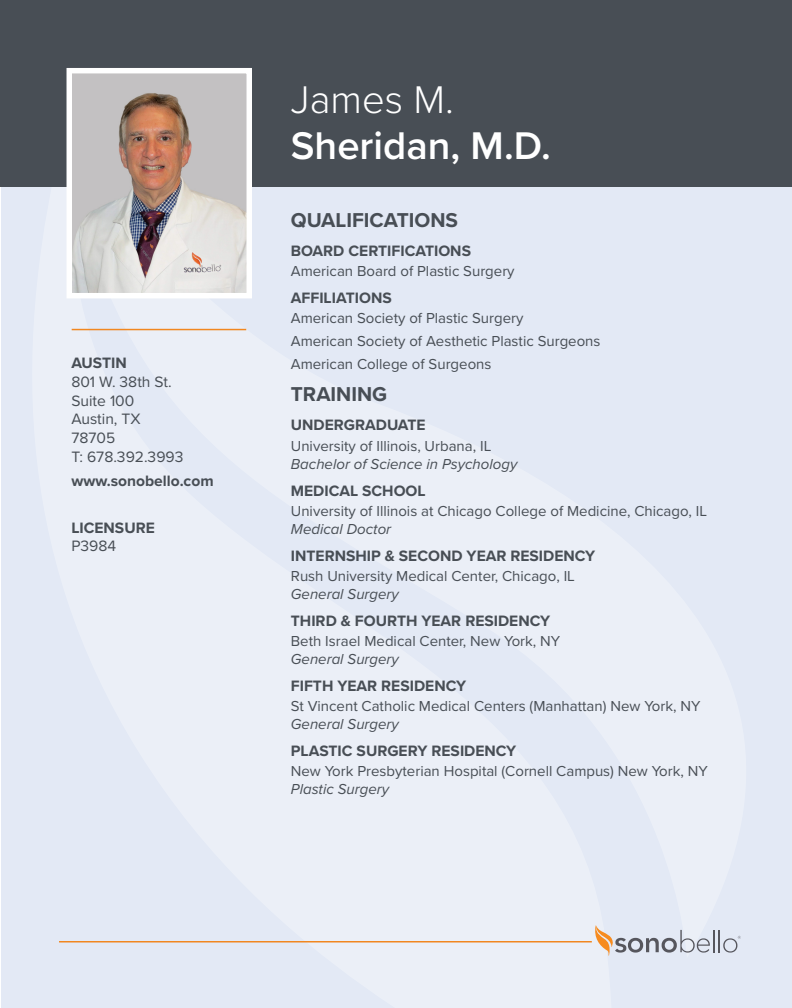
<style>
.page{position:relative;width:792px;height:1008px;background:#fff}
.page>*{position:absolute;margin:0;border:0;box-sizing:border-box;transform-origin:0 0}
.PDF_Surgeon_Name{font:600 40px/46px "Proxima Nova";color:#fff}
.PDF_BODY_SECTION_Hea{font:700 20.8px "Proxima Nova";color:#484e55}
.PDF_Body_HEADER{font:700 15.6px "Proxima Nova";color:#484e55}
.SIDE_BAR_Body{font:15.6px "Proxima Nova";color:#484e55}
.SIDE_BAR_Body_Bold{font:700 15.6px "Proxima Nova";color:#484e55}
.SIDE_BAR_Header{font:700 15.6px "Proxima Nova";color:#484e55}
.PDF_Body_Text{font:15px/18px "Proxima Nova";color:#484e55}
.s1{font-weight:300}
.s2{font-style:italic}
</style>
<div class="page">
<div style="left:2px;top:0;width:790px;height:1008px;background:#e3e9f5"></div>
<div style="left:0;top:0;width:792px;height:187px;background:#484e55"></div>
<svg style="left:595px;top:925px;width:146px;height:31px"></svg>
<hr style="left:59px;top:941px;width:533px;height:1px;background:#f18720">
<hr style="left:72px;top:329px;width:174px;height:1px;background:#f18720">
<svg style="left:66px;top:68px;width:186px;height:231px"></svg>
<p class="SIDE_BAR_Header" style="left:71px;top:351px;width:57px">AUSTIN</p>
<p class="SIDE_BAR_Body" style="left:71px;top:370px;width:102px">801 W. 38th St.</p>
<p class="SIDE_BAR_Body" style="left:71px;top:389px;width:65px">Suite 100</p>
<p class="SIDE_BAR_Body" style="left:71px;top:408px;width:71px">Austin, TX</p>
<p class="SIDE_BAR_Body" style="left:71px;top:426px;width:45px">78705</p>
<p class="SIDE_BAR_Body" style="left:71px;top:445px;width:114px">T: 678.392.3993</p>
<p class="SIDE_BAR_Body_Bold" style="left:71px;top:469px;width:144px">www.sonobello.com</p>
<p class="SIDE_BAR_Header" style="left:71px;top:516px;width:85px">LICENSURE</p>
<p class="SIDE_BAR_Body" style="left:71px;top:535px;width:46px">P3984</p>
<p class="PDF_Surgeon_Name" style="left:291px;top:75px;width:262px"><span class="s1">James M.<br></span>Sheridan, M.D.</p>
<p class="PDF_BODY_SECTION_Hea" style="left:291px;top:204px;width:169px">QUALIFICATIONS</p>
<p class="PDF_Body_HEADER" style="left:291px;top:239px;width:182px">BOARD CERTIFICATIONS</p>
<p class="PDF_Body_Text" style="left:291px;top:262px;width:225px">American Board of Plastic Surgery</p>
<p class="PDF_Body_HEADER" style="left:291px;top:286px;width:102px">AFFILIATIONS</p>
<p class="PDF_Body_Text" style="left:291px;top:309px;width:234px">American Society of Plastic Surgery</p>
<p class="PDF_Body_Text" style="left:291px;top:331px;width:311px">American Society of Aesthetic Plastic Surgeons</p>
<p class="PDF_Body_Text" style="left:291px;top:354px;width:202px">American College of Surgeons</p>
<p class="PDF_BODY_SECTION_Hea" style="left:291px;top:379px;width:98px">TRAINING</p>
<p class="PDF_Body_HEADER" style="left:291px;top:414px;width:136px">UNDERGRADUATE</p>
<p class="PDF_Body_Text" style="left:291px;top:436px;width:228px">University of Illinois, Urbana, IL<br><span class="s2">Bachelor of Science in Psychology</span></p>
<p class="PDF_Body_HEADER" style="left:291px;top:479px;width:136px">MEDICAL SCHOOL</p>
<p class="PDF_Body_Text" style="left:291px;top:501px;width:418px">University of Illinois at Chicago College of Medicine, Chicago, IL<br><span class="s2">Medical Doctor</span></p>
<p class="PDF_Body_HEADER" style="left:291px;top:544px;width:306px">INTERNSHIP &amp; SECOND YEAR RESIDENCY</p>
<p class="PDF_Body_Text" style="left:291px;top:566px;width:286px">Rush University Medical Center, Chicago, IL<br><span class="s2">General Surgery</span></p>
<p class="PDF_Body_HEADER" style="left:291px;top:609px;width:261px">THIRD &amp; FOURTH YEAR RESIDENCY</p>
<p class="PDF_Body_Text" style="left:291px;top:631px;width:271px">Beth Israel Medical Center, New York, NY<br><span class="s2">General Surgery</span></p>
<p class="PDF_Body_HEADER" style="left:291px;top:674px;width:177px">FIFTH YEAR RESIDENCY</p>
<p class="PDF_Body_Text" style="left:291px;top:696px;width:411px">St Vincent Catholic Medical Centers (Manhattan) New York, NY<br><span class="s2">General Surgery</span></p>
<p class="PDF_Body_HEADER" style="left:291px;top:739px;width:227px">PLASTIC SURGERY RESIDENCY</p>
<p class="PDF_Body_Text" style="left:291px;top:762px;width:419px">New York Presbyterian Hospital (Cornell Campus) New York, NY<br><span class="s2">Plastic Surgery</span></p>
</div>
